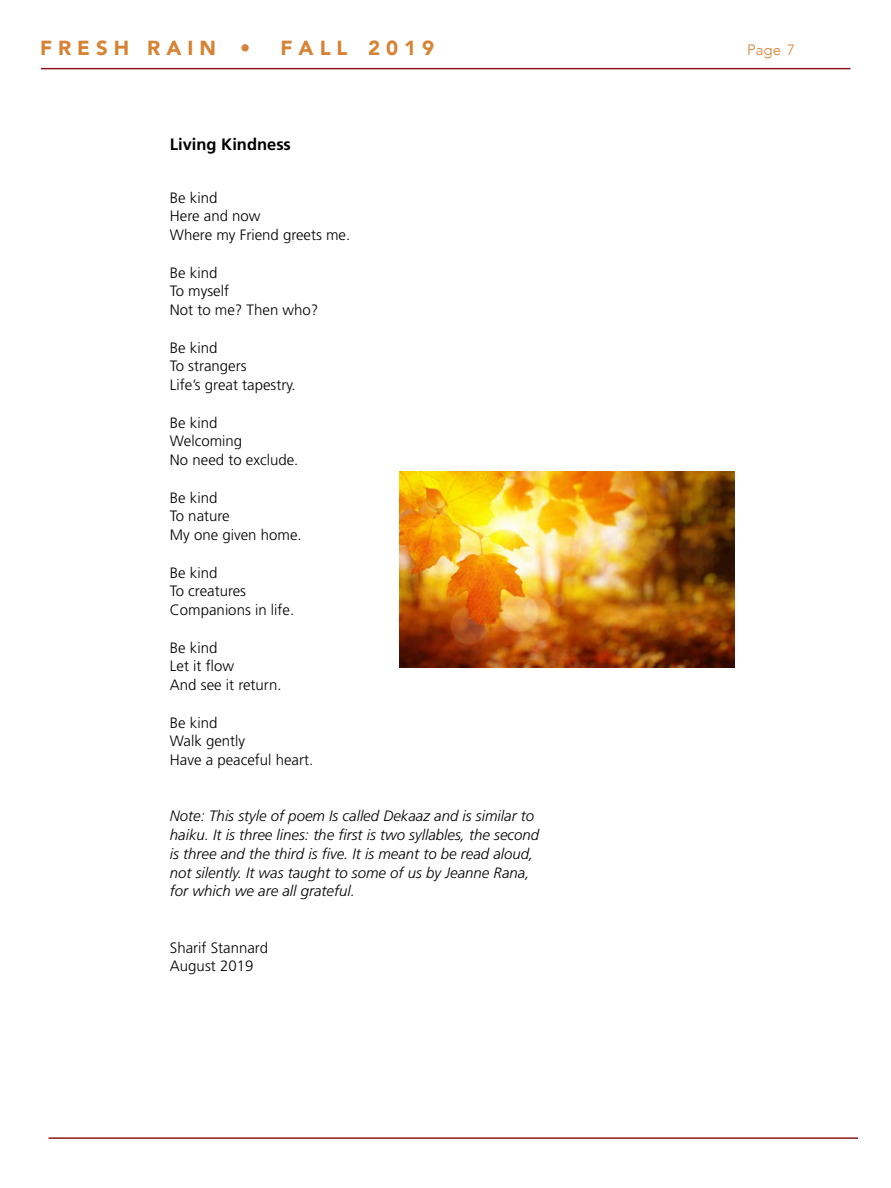
<style>
.page{position:relative;width:891px;height:1188px;background:#fff}
.page>*{position:absolute;margin:0;border:0;box-sizing:border-box;transform-origin:0 0}
.t1{font:900 20.4px "Avenir";color:#d68335}
.t2{font:700 16.5px "Frutiger";color:#000}
.t3{font:300 15px/18.8px "Frutiger";color:#000}
.t4{font:italic 300 15px/18.8px "Frutiger";color:#000}
.t5{font:300 15px "Avenir";color:#d68335}
</style>
<div class="page">
<hr style="left:48px;top:1137px;width:810px;height:2px;background:#8d181b">
<hr style="left:41px;top:68px;width:809px;height:1px;background:#8d181b">
<img style="left:400px;top:472px;width:334px;height:195px">
<h1 class="t1" style="left:40px;top:30px;width:212px">F R E S H R A I N •</h1>
<h1 class="t1" style="left:281px;top:30px;width:155px">F A L L 2 0 1 9</h1>
<p class="t5" style="left:747px;top:41px;width:49px">Page 7</p>
<p class="t2" style="left:170px;top:135px;width:123px">Living Kindness</p>
<p class="t3" style="left:170px;top:188px;width:182px">Be kind<br>Here and now<br>Where my Friend greets me.</p>
<p class="t3" style="left:170px;top:263px;width:150px">Be kind<br>To myself<br>Not to me? Then who?</p>
<p class="t3" style="left:170px;top:338px;width:127px">Be kind<br>To strangers<br>Life’s great tapestry.</p>
<p class="t3" style="left:170px;top:413px;width:130px">Be kind<br>Welcoming<br>No need to exclude.</p>
<p class="t3" style="left:170px;top:488px;width:133px">Be kind<br>To nature<br>My one given home.</p>
<p class="t3" style="left:170px;top:563px;width:126px">Be kind<br>To creatures<br>Companions in life.</p>
<p class="t3" style="left:170px;top:638px;width:113px">Be kind<br>Let it flow<br>And see it return.</p>
<p class="t3" style="left:170px;top:713px;width:145px">Be kind<br>Walk gently<br>Have a peaceful heart.</p>
<p class="t4" style="left:170px;top:807px;width:371px">Note: This style of poem Is called Dekaaz and is similar to haiku. It is three lines: the first is two syllables, the second is three and the third is five. It is meant to be read aloud, not silently. It was taught to some of us by Jeanne Rana, for which we are all grateful.</p>
<p class="t3" style="left:170px;top:938px;width:100px">Sharif Stannard<br>August 2019</p>
</div>
